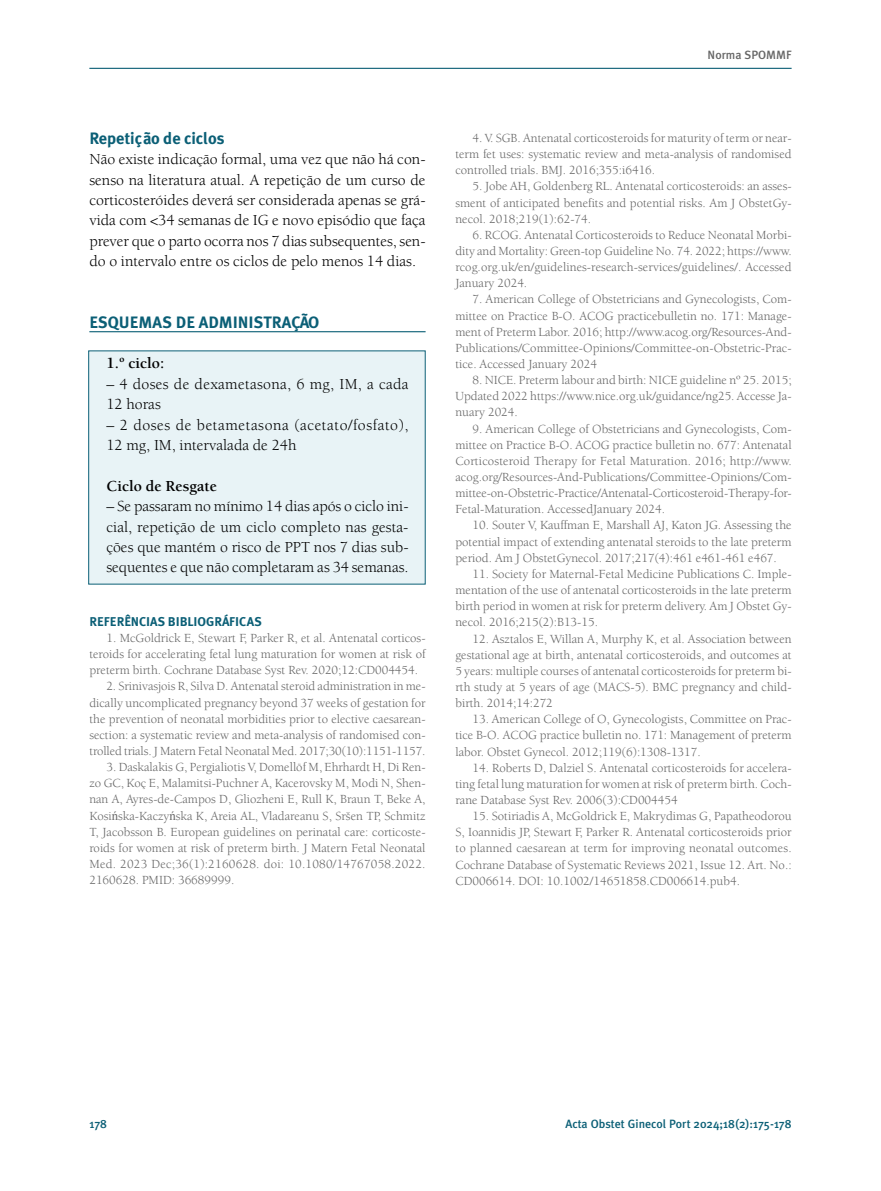
<style>
.page{position:relative;width:881px;height:1191px;background:#fff}
.page>*{position:absolute;margin:0;border:0;box-sizing:border-box;transform-origin:0 0}
.t1{font:700 16.5px "Meta Plus";color:#0b5f76}
.t2{font:15.75px/20.4px "Berkeley";color:#000;text-align:justify}
.t3{font:15.75px/20.4px "Berkeley";letter-spacing:.035em;color:#000}
.t4{font:15.75px/20.4px "Berkeley";letter-spacing:.02em;color:#000}
.t5{font:700 15.75px "Berkeley";color:#000}
.t6{font:12.75px/16.2px "Berkeley";color:#656565;text-align:justify}
.t7{font:700 12.75px "Meta Plus";color:#0b5f76}
.t8{font:500 12px "Meta Plus";color:#0b5f76}
.t9{font:500 12px "Meta Plus";color:#666}
.s1{font-family:"Times New Roman"}
</style>
<div class="page">
<hr style="left:89px;top:68px;width:702px;height:1px;background:#0b5f76">
<div style="left:89px;top:351px;width:335px;height:233px;background:#e8f3f6"></div>
<hr style="left:89px;top:331px;width:336px;height:1px;background:#0b5f76">
<p class="t9" style="left:707px;top:47px;width:85px">Norma SPOMMF</p>
<p class="t1" style="left:89px;top:128px;width:137px">Repetição de ciclos</p>
<p class="t2" style="left:89px;top:150px;width:337px">Não existe indicação formal, uma vez que não há con&shy;senso na literatura atual. A repetição de um curso de corticosteróides deverá ser considerada apenas se grá&shy;vida com &lt;34 semanas de IG e novo episódio que faça prever que o parto ocorra nos 7 dias subsequentes, sen&shy;do o intervalo entre os ciclos de pelo menos 14 dias.</p>
<p class="t1" style="left:89px;top:312px;width:231px">ESQUEMAS DE ADMINISTRAÇÃO</p>
<p class="t5" style="left:106px;top:357px;width:59px">1.º ciclo:</p>
<p class="t4" style="left:106px;top:375px;width:303px">– 4 doses de dexametasona, 6 mg, IM, a cada<br>12 horas</p>
<p class="t3" style="left:106px;top:416px;width:303px">– 2 doses de betametasona (acetato/fosfato),<br>12 mg, IM, intervalada de 24h</p>
<p class="t5" style="left:106px;top:480px;width:112px">Ciclo de Resgate</p>
<p class="t2" style="left:106px;top:497px;width:303px">– Se passaram no mínimo 14 dias após o ciclo ini&shy;cial, repetição de um ciclo completo nas gesta&shy;ções que mantém o risco de PPT nos 7 dias sub&shy;sequentes e que não completaram as 34 semanas.</p>
<p class="t7" style="left:89px;top:614px;width:174px">REFERÊNCIAS BIBLIOGRÁFICAS</p>
<p class="t6" style="left:89px;top:631px;width:337px;text-indent:17px">1. McGoldrick E, Stewart F, Parker R, et al. Antenatal corticos&shy;teroids for accelerating fetal lung maturation for women at risk of preterm birth. Cochrane Database Syst Rev. 2020;12:CD004454.</p>
<p class="t6" style="left:89px;top:679px;width:337px;text-indent:17px">2. Srinivasjois R, Silva D. Antenatal steroid administration in me&shy;dically uncomplicated pregnancy beyond 37 weeks of gestation for the prevention of neonatal morbidities prior to elective caesarean&shy;section: a systematic review and meta-analysis of randomised con&shy;trolled trials. J Matern Fetal Neonatal Med. 2017;30(10):1151-1157.</p>
<p class="t6" style="left:89px;top:760px;width:337px;text-indent:17px">3. Daskalakis G, Pergialiotis V, Domellöf M, Ehrhardt H, Di Ren&shy;zo GC, Koç E, Malamitsi-Puchner A, Kacerovsky M, Modi N, Shen&shy;nan A, Ayres-de-Campos D, Gliozheni E, Rull K, Braun T, Beke A, Kosi<span class="s1">ń</span>ska-Kaczy<span class="s1">ń</span>ska K, Areia AL, Vladareanu S, Sršen TP, Schmitz T, Jacobsson B. European guidelines on perinatal care: corticoste&shy;roids for women at risk of preterm birth. J Matern Fetal Neonatal Med. 2023 Dec;36(1):2160628. doi: 10.1080/14767058.2022.<br>2160628. PMID: 36689999.</p>
<p class="t6" style="left:455px;top:131px;width:337px;text-indent:17px">4. V. SGB. Antenatal corticosteroids for maturity of term or near&shy;term fet uses: systematic review and meta-analysis of randomised controlled trials. BMJ. 2016;355:i6416.</p>
<p class="t6" style="left:455px;top:179px;width:337px;text-indent:17px">5. Jobe AH, Goldenberg RL. Antenatal corticosteroids: an asses&shy;sment of anticipated benefits and potential risks. Am J ObstetGy&shy;necol. 2018;219(1):62-74.</p>
<p class="t6" style="left:455px;top:228px;width:337px;text-indent:17px">6. RCOG. Antenatal Corticosteroids to Reduce Neonatal Morbi&shy;dity and Mortality: Green-top Guideline No. 74. 2022; https://www. rcog.org.uk/en/guidelines-research-services/guidelines/. Accessed January 2024.</p>
<p class="t6" style="left:455px;top:292px;width:337px;text-indent:17px">7. American College of Obstetricians and Gynecologists, Com&shy;mittee on Practice B-O. ACOG practicebulletin no. 171: Manage&shy;ment of Preterm Labor. 2016; http://www.acog.org/Resources-And-Publications/Committee-Opinions/Committee-on-Obstetric-Prac&shy;tice. Accessed January 2024</p>
<p class="t6" style="left:455px;top:373px;width:337px;text-indent:17px">8. NICE. Preterm labour and birth: NICE guideline nº 25. 2015; Updated 2022 https://www.nice.org.uk/guidance/ng25. Accesse Ja&shy;nuary 2024.</p>
<p class="t6" style="left:455px;top:421px;width:337px;text-indent:17px">9. American College of Obstetricians and Gynecologists, Com&shy;mittee on Practice B-O. ACOG practice bulletin no. 677: Antenatal Corticosteroid Therapy for Fetal Maturation. 2016; http://www. acog.org/Resources-And-Publications/Committee-Opinions/Com&shy;mittee-on-Obstetric-Practice/Antenatal-Corticosteroid-Therapy-for-Fetal-Maturation. AccessedJanuary 2024.</p>
<p class="t6" style="left:455px;top:518px;width:337px;text-indent:17px">10. Souter V, Kauffman E, Marshall AJ, Katon JG. Assessing the potential impact of extending antenatal steroids to the late preterm period. Am J ObstetGynecol. 2017;217(4):461 e461-461 e467.</p>
<p class="t6" style="left:455px;top:567px;width:337px;text-indent:17px">11. Society for Maternal-Fetal Medicine Publications C. Imple&shy;mentation of the use of antenatal corticosteroids in the late preterm birth period in women at risk for preterm delivery. Am J Obstet Gy&shy;necol. 2016;215(2):B13-15.</p>
<p class="t6" style="left:455px;top:631px;width:337px;text-indent:17px">12. Asztalos E, Willan A, Murphy K, et al. Association between gestational age at birth, antenatal corticosteroids, and outcomes at 5 years: multiple courses of antenatal corticosteroids for preterm bi&shy;rth study at 5 years of age (MACS-5). BMC pregnancy and child&shy;birth. 2014;14:272</p>
<p class="t6" style="left:455px;top:712px;width:337px;text-indent:17px">13. American College of O, Gynecologists, Committee on Prac&shy;tice B-O. ACOG practice bulletin no. 171: Management of preterm labor. Obstet Gynecol. 2012;119(6):1308-1317.</p>
<p class="t6" style="left:455px;top:760px;width:337px;text-indent:17px">14. Roberts D, Dalziel S. Antenatal corticosteroids for accelera&shy;ting fetal lung maturation for women at risk of preterm birth. Coch&shy;rane Database Syst Rev. 2006(3):CD004454</p>
<p class="t6" style="left:455px;top:809px;width:337px;text-indent:17px">15. Sotiriadis A, McGoldrick E, Makrydimas G, Papatheodorou S, Ioannidis JP, Stewart F, Parker R. Antenatal corticosteroids prior to planned caesarean at term for improving neonatal outcomes.<br>Cochrane Database of Systematic Reviews 2021, Issue 12. Art. No.:<br>CD006614. DOI: 10.1002/14651858.CD006614.pub4.</p>
<p class="t8" style="left:89px;top:1117px;width:19px">178</p>
<p class="t8" style="left:565px;top:1117px;width:227px">Acta Obstet Ginecol Port 2024;18(2):175-178</p>
</div>
